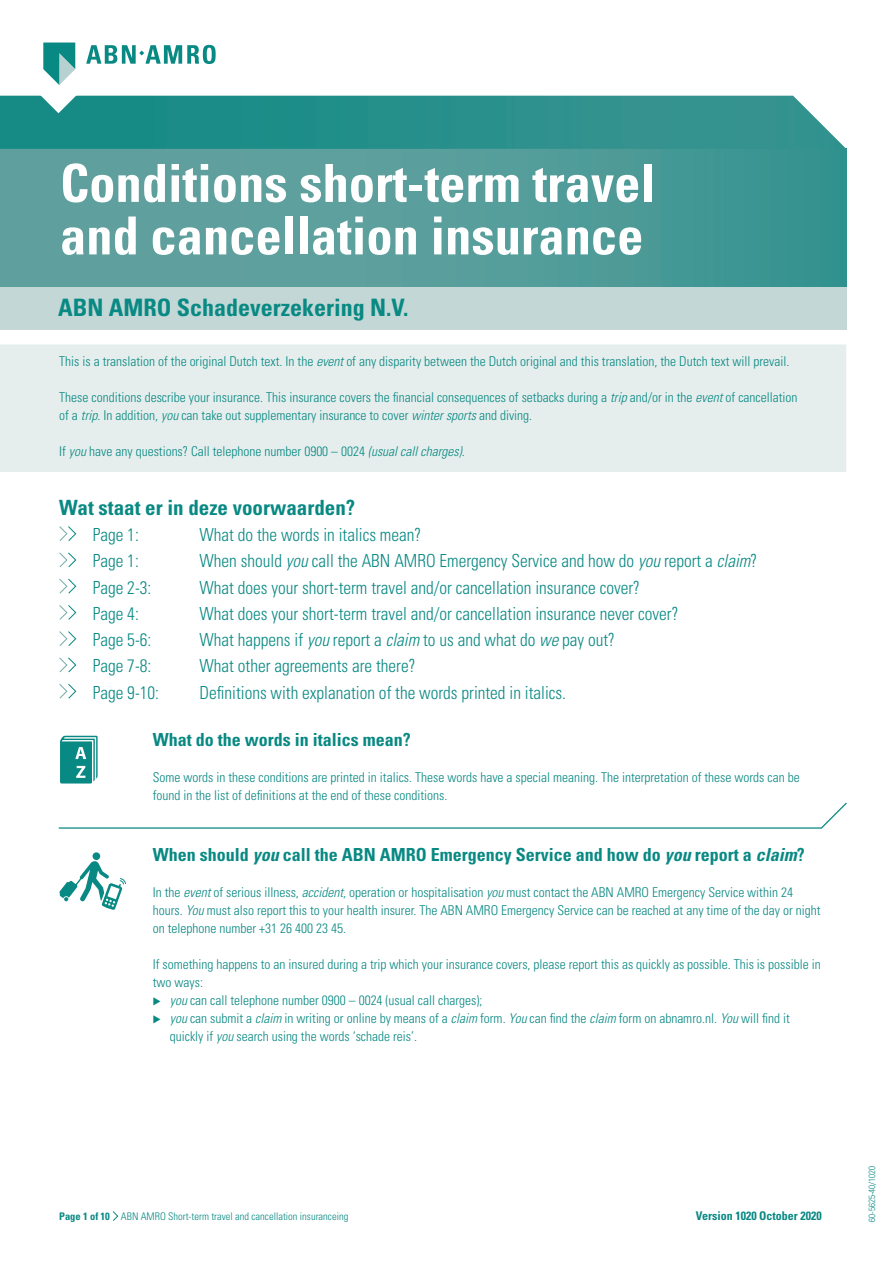
<style>
.page{position:relative;width:893px;height:1263px;background:#fff}
.page>*{position:absolute;margin:0;border:0;box-sizing:border-box;transform-origin:0 0}
.t1{font:700 condensed 52.5px/52.5px "Univers LT Std";color:#fff}
.t2{font:700 condensed 24px "Univers LT Std";color:#098983}
.t3{font:700 condensed 21px "Univers LT Std";color:#098983}
.t4{font:300 condensed 18px "Univers LT Std";color:#098983;scale:.96 1}
.t5{font:700 condensed 18px "Univers LT Std";color:#098983}
.t6{font:300 condensed 13.5px/18px "Univers LT Std";color:#098983}
.t7{font:700 condensed 12px "Univers LT Std";color:#098983}
.t8{font:300 condensed 10.5px "Univers LT Std";color:#098983}
.t9{font:300 condensed 9px "Univers LT Std";color:#098983}
.s1{font-style:italic}
.s2{font-weight:700}
</style>
<div class="page">
<svg style="left:58px;top:802px;width:789px;height:27px"></svg>
<div style="left:0;top:344px;width:846px;height:128px;background:#e5eeed"></div>
<div style="left:0;top:149px;width:846px;height:138px;background:linear-gradient(to right,#6aa3a2,#3d9692)"></div>
<div style="left:0;top:287px;width:846px;height:43px;background:#c3d7d6"></div>
<img style="left:0;top:96px;width:846px;height:53px">
<svg style="left:59px;top:526px;width:18px;height:15px"></svg>
<svg style="left:59px;top:552px;width:18px;height:16px"></svg>
<svg style="left:59px;top:578px;width:18px;height:16px"></svg>
<svg style="left:59px;top:605px;width:18px;height:15px"></svg>
<svg style="left:59px;top:631px;width:18px;height:15px"></svg>
<svg style="left:59px;top:657px;width:18px;height:16px"></svg>
<svg style="left:59px;top:683px;width:18px;height:16px"></svg>
<div style="left:93px;top:852px;width:7px;height:8px;background:#098983;border-radius:4px"></div>
<svg style="left:59px;top:861px;width:67px;height:49px"></svg>
<svg style="left:60px;top:736px;width:38px;height:48px;background:#3ea29d"></svg>
<svg style="left:112px;top:1211px;width:6px;height:10px"></svg>
<svg style="left:28px;top:43px;width:188px;height:70px"></svg>
<h1 class="t1" style="left:60px;top:157px;width:596px">Conditions short-term travel and cancellation insurance</h1>
<h2 class="t2" style="left:58px;top:293px;width:352px">ABN AMRO Schadeverzekering N.V.</h2>
<p class="t6" style="left:59px;top:353px;width:732px">This is a translation of the original Dutch text. In the <span class="s1">event</span> of any disparity between the Dutch original and this translation, the Dutch text will prevail.</p>
<p class="t6" style="left:59px;top:389px;width:740px">These conditions describe your insurance. This insurance covers the financial consequences of setbacks during a <span class="s1">trip</span> and/or in the <span class="s1">event</span> of cancellation of a <span class="s1">trip</span>. In addition, <span class="s1">you</span> can take out supplementary insurance to cover <span class="s1">winter sports</span> and diving.</p>
<p class="t6" style="left:59px;top:443px;width:407px">If <span class="s1">you</span> have any questions? Call telephone number 0900 – 0024 <span class="s1">(usual call charges)</span>.</p>
<h3 class="t3" style="left:59px;top:494px;width:297px">Wat staat er in deze voorwaarden?</h3>
<h3 class="t4" style="left:93px;top:524px;width:49px">Page 1:</h3>
<h3 class="t4" style="left:200px;top:524px;width:232px">What do the words in italics mean?</h3>
<h3 class="t4" style="left:93px;top:550px;width:49px">Page 1:</h3>
<h3 class="t4" style="left:200px;top:550px;width:582px">When should <span class="s1">you</span> call the ABN AMRO Emergency Service and how do <span class="s1">you</span> report a <span class="s1">claim</span>?</h3>
<h3 class="t4" style="left:93px;top:576px;width:62px">Page 2-3:</h3>
<h3 class="t4" style="left:200px;top:576px;width:460px">What does your short-term travel and/or cancellation insurance cover?</h3>
<h3 class="t4" style="left:93px;top:603px;width:49px">Page 4:</h3>
<h3 class="t4" style="left:200px;top:603px;width:500px">What does your short-term travel and/or cancellation insurance never cover?</h3>
<h3 class="t4" style="left:93px;top:629px;width:62px">Page 5-6:</h3>
<h3 class="t4" style="left:200px;top:629px;width:434px">What happens if <span class="s1">you</span> report a <span class="s1">claim</span> to us and what do <span class="s1">we</span> pay out?</h3>
<h3 class="t4" style="left:93px;top:655px;width:62px">Page 7-8:</h3>
<h3 class="t4" style="left:200px;top:655px;width:226px">What other agreements are there?</h3>
<h3 class="t4" style="left:93px;top:681px;width:70px">Page 9-10:</h3>
<h3 class="t4" style="left:200px;top:681px;width:383px">Definitions with explanation of the words printed in italics.</h3>
<h3 class="t5" style="left:153px;top:728px;width:259px">What do the words in italics mean?</h3>
<p class="t6" style="left:153px;top:768px;width:648px">Some words in these conditions are printed in italics. These words have a special meaning. The interpretation of these words can be found in the list of definitions at the end of these conditions.</p>
<h3 class="t5" style="left:153px;top:843px;width:653px">When should <span class="s1">you</span> call the ABN AMRO Emergency Service and how do <span class="s1">you</span> report a <span class="s1">claim</span>?</h3>
<p class="t6" style="left:153px;top:883px;width:669px">In the <span class="s1">event</span> of serious illness, <span class="s1">accident</span>, operation or hospitalisation <span class="s1">you</span> must contact the ABN AMRO Emergency Service within 24 hours. <span class="s1">You</span> must also report this to your health insurer. The ABN AMRO Emergency Service can be reached at any time of the day or night on telephone number +31 26 400 23 45.</p>
<p class="t6" style="left:153px;top:955px;width:669px">If something happens to an insured during a trip which your insurance covers, please report this as quickly as possible. This is possible in</p>
<p class="t6" style="left:153px;top:973px;width:52px">two ways:</p>
<p class="t6" style="left:170px;top:991px;width:314px"><span class="s1">you</span> can call telephone number 0900 – 0024 (usual call charges);</p>
<p class="t6" style="left:170px;top:1009px;width:621px"><span class="s1">you</span> can submit a <span class="s1">claim</span> in writing or online by means of a <span class="s1">claim</span> form. <span class="s1">You</span> can find the <span class="s1">claim</span> form on abnamro.nl. <span class="s1">You</span> will find it</p>
<p class="t6" style="left:170px;top:1027px;width:249px">quickly if <span class="s1">you</span> search using the words ‘schade reis’.</p>
<p class="t8" style="left:59px;top:1210px;width:291px"><span class="s2">Page 1 of 10</span> ABN AMRO Short-term travel and cancellation insuranceing</p>
<p class="t7" style="left:696px;top:1208px;width:127px">Version 1020 October 2020</p>
<p class="t9" style="left:866px;top:1222px;width:57px;rotate:-90deg">60-5625-40/1020</p>
</div>
